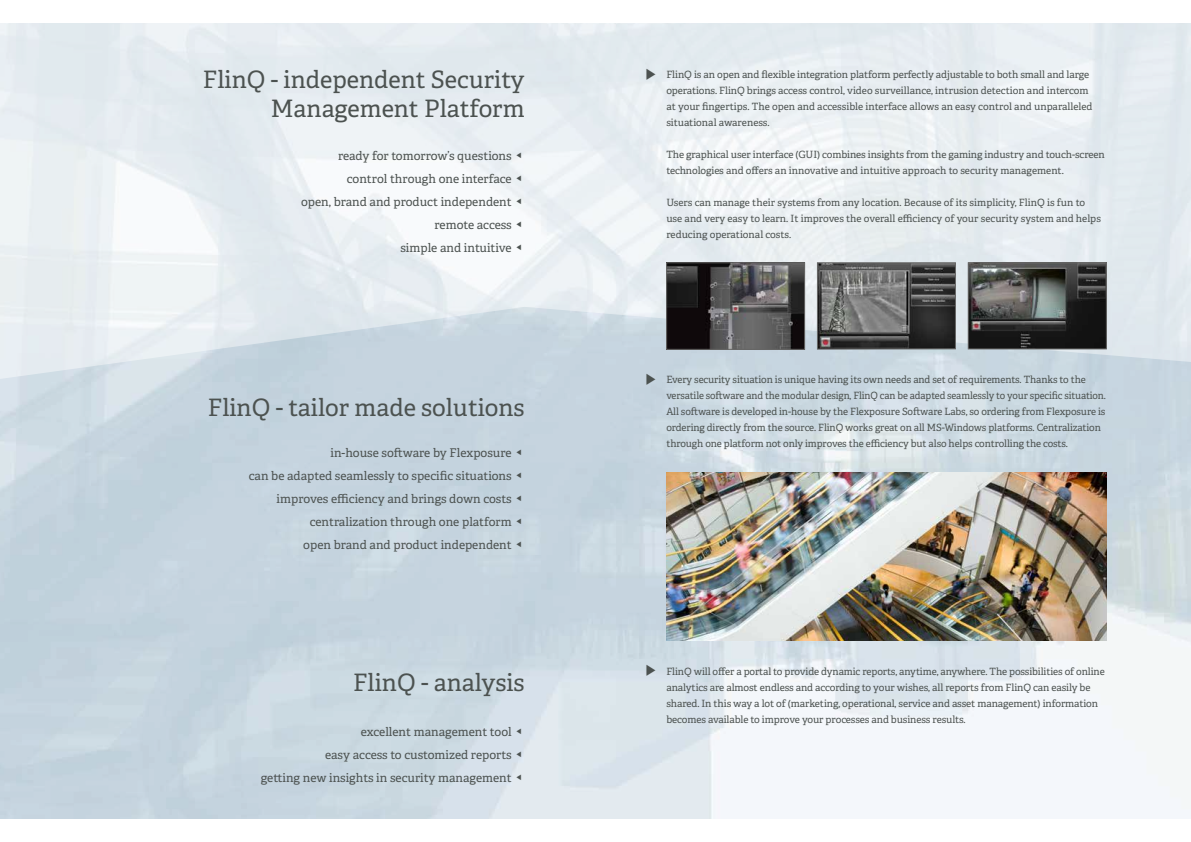
<style>
.page{position:relative;width:1191px;height:842px;background:#fff}
.page>*{position:absolute;margin:0;border:0;box-sizing:border-box;transform-origin:0 0}
.t1{font:48px "Adelle";color:#4c5250}
.t2{font:24px/28.8px "Adelle";color:#4c5250;text-align:right}
.t3{font:12px/23px "Adelle";color:#4c5250;text-align:right}
.t4{font:10px/16px "Adelle";letter-spacing:-.01em;color:#4c5250}
.s1{font-size:24px}
</style>
<div class="page">
<img style="left:0;top:384px;width:1191px;height:435px">
<svg style="left:0;top:23px;width:1191px;height:361px;fill:#e6ecf0"></svg>
<img style="left:819px;top:265px;width:134px;height:82px">
<div style="left:817px;top:263px;width:138px;height:86px;border:1px solid #666665"></div>
<img style="left:668px;top:265px;width:135px;height:83px">
<div style="left:666px;top:263px;width:139px;height:87px;border:1px solid #666665"></div>
<img style="left:970px;top:265px;width:134px;height:82px">
<div style="left:968px;top:263px;width:138px;height:86px;border:1px solid #666665"></div>
<img style="left:666px;top:472px;width:440px;height:168px">
<h2 class="t2" style="left:203px;top:64px;width:323px">FlinQ - independent Security<br>Management Platform</h2>
<p class="t3" style="left:301px;top:143px;width:225px">ready for tomorrow’s questions <span class="s1">• </span>control through one interface <span class="s1">•<br></span>open, brand and product independent <span class="s1">• </span>remote access <span class="s1">•<br></span>simple and intuitive <span class="s1">•</span></p>
<h2 class="t2" style="left:208px;top:392px;width:318px">FlinQ - tailor made solutions</h2>
<p class="t3" style="left:249px;top:440px;width:277px">in-house software by Flexposure <span class="s1">•<br></span>can be adapted seamlessly to specific situations <span class="s1">• </span>improves efficiency and brings down costs <span class="s1">• </span>centralization through one platform <span class="s1">•<br></span>open brand and product independent <span class="s1">•</span></p>
<h2 class="t2" style="left:353px;top:667px;width:173px">FlinQ - analysis</h2>
<p class="t3" style="left:261px;top:719px;width:265px">excellent management tool <span class="s1">•<br></span>easy access to customized reports <span class="s1">•<br></span>getting new insights in security management <span class="s1">•</span></p>
<h1 class="t1" style="left:660px;top:111px;width:22px;rotate:-180deg">•</h1>
<p class="t4" style="left:666px;top:66px;width:428px">FlinQ is an open and flexible integration platform perfectly adjustable to both small and large operations. FlinQ brings access control, video surveillance, intrusion detection and intercom at your fingertips. The open and accessible interface allows an easy control and unparalleled situational awareness.</p>
<p class="t4" style="left:666px;top:146px;width:440px">The graphical user interface (GUI) combines insights from the gaming industry and touch-screen technologies and offers an innovative and intuitive approach to security management.</p>
<p class="t4" style="left:666px;top:194px;width:436px">Users can manage their systems from any location. Because of its simplicity, FlinQ is fun to use and very easy to learn. It improves the overall efficiency of your security system and helps reducing operational costs.</p>
<h1 class="t1" style="left:660px;top:416px;width:22px;rotate:-180deg">•</h1>
<p class="t4" style="left:666px;top:371px;width:441px">Every security situation is unique having its own needs and set of requirements. Thanks to the versatile software and the modular design, FlinQ can be adapted seamlessly to your specific situation.<br>All software is developed in-house by the Flexposure Software Labs, so ordering from Flexposure is ordering directly from the source. FlinQ works great on all MS-Windows platforms. Centralization through one platform not only improves the efficiency but also helps controlling the costs.</p>
<h1 class="t1" style="left:660px;top:707px;width:22px;rotate:-180deg">•</h1>
<p class="t4" style="left:666px;top:663px;width:440px">FlinQ will offer a portal to provide dynamic reports, anytime, anywhere. The possibilities of online analytics are almost endless and according to your wishes, all reports from FlinQ can easily be shared. In this way a lot of (marketing, operational, service and asset management) information becomes available to improve your processes and business results.</p>
</div>
